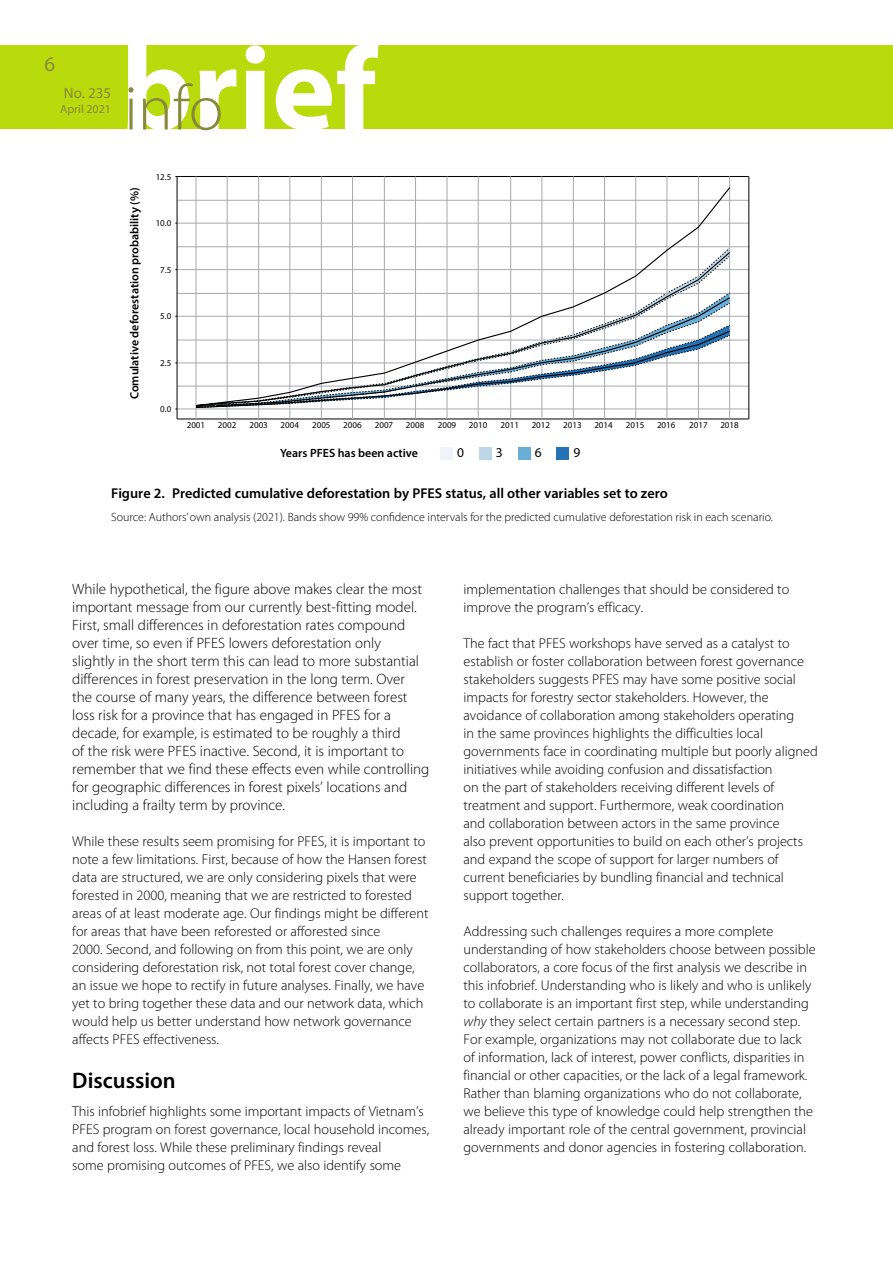
<style>
.page{position:relative;width:893px;height:1263px;background:#fff}
.page>*{position:absolute;margin:0;border:0;box-sizing:border-box;transform-origin:0 0}
.t1{font:600 22.5px "Myriad Pro";color:#000}
.t2{font:21px "Myriad Pro";color:#878a3b}
.t3{font:300 15px/18px "Myriad Pro";color:#000}
.t4{font:15px "Myriad Pro";color:#878a3b}
.t5{font:300 15px "Myriad Pro";color:#878a3b}
.t6{font:300 14.25px/18px "Myriad Pro";color:#000}
.t7{font:600 14.25px "Myriad Pro";color:#000}
.t8{font:13.5px "Myriad Pro";color:#000}
.t9{font:300 12px "Myriad Pro";color:#000}
.t10{font:600 12px "Myriad Pro";color:#000}
.t11{font:12px "Myriad Pro";color:#878a3b}
.t12{font:9px "Myriad Pro";color:#000}
.s1{font-style:italic}
</style>
<div class="page">
<div style="left:0;top:45px;width:893px;height:84px;background:#b9db0c"></div>
<svg style="left:128px;top:45px;width:250px;height:85px"></svg>
<hr style="left:177px;top:419px;width:572px;height:1px;background:#000">
<hr style="left:177px;top:409px;width:572px;height:1px;background:#a7a9ac">
<hr style="left:177px;top:386px;width:572px;height:1px;background:#a7a9ac">
<hr style="left:177px;top:363px;width:572px;height:1px;background:#a7a9ac">
<hr style="left:177px;top:340px;width:572px;height:1px;background:#a7a9ac">
<hr style="left:177px;top:316px;width:572px;height:1px;background:#a7a9ac">
<hr style="left:177px;top:293px;width:572px;height:1px;background:#a7a9ac">
<hr style="left:177px;top:269px;width:572px;height:1px;background:#a7a9ac">
<hr style="left:177px;top:246px;width:572px;height:1px;background:#a7a9ac">
<hr style="left:177px;top:223px;width:572px;height:1px;background:#a7a9ac">
<hr style="left:177px;top:200px;width:572px;height:1px;background:#a7a9ac">
<div style="left:440px;top:447px;width:13px;height:13px;background:#f0f3fa"></div>
<div style="left:479px;top:447px;width:12px;height:13px;background:#bed7e7"></div>
<div style="left:518px;top:447px;width:12px;height:13px;background:#6aadd6"></div>
<div style="left:556px;top:447px;width:13px;height:13px;background:#2372b5"></div>
<hr style="left:175px;top:176px;width:574px;height:1px;background:#000">
<hr style="left:177px;top:176px;width:1px;height:243px;background:#000">
<hr style="left:749px;top:176px;width:1px;height:243px;background:#000">
<hr style="left:729px;top:176px;width:1px;height:243px;background:#a7a9ac">
<hr style="left:698px;top:176px;width:1px;height:243px;background:#a7a9ac">
<hr style="left:667px;top:176px;width:1px;height:243px;background:#a7a9ac">
<hr style="left:635px;top:176px;width:1px;height:243px;background:#a7a9ac">
<hr style="left:604px;top:176px;width:1px;height:243px;background:#a7a9ac">
<hr style="left:573px;top:176px;width:1px;height:243px;background:#a7a9ac">
<hr style="left:542px;top:176px;width:1px;height:243px;background:#a7a9ac">
<hr style="left:510px;top:176px;width:1px;height:243px;background:#a7a9ac">
<hr style="left:478px;top:176px;width:1px;height:243px;background:#a7a9ac">
<hr style="left:447px;top:176px;width:1px;height:243px;background:#a7a9ac">
<hr style="left:415px;top:176px;width:1px;height:243px;background:#a7a9ac">
<hr style="left:384px;top:176px;width:1px;height:243px;background:#a7a9ac">
<hr style="left:352px;top:176px;width:1px;height:243px;background:#a7a9ac">
<hr style="left:321px;top:176px;width:1px;height:243px;background:#a7a9ac">
<hr style="left:290px;top:176px;width:1px;height:243px;background:#a7a9ac">
<hr style="left:258px;top:176px;width:1px;height:243px;background:#a7a9ac">
<hr style="left:227px;top:176px;width:1px;height:243px;background:#a7a9ac">
<hr style="left:196px;top:176px;width:1px;height:243px;background:#a7a9ac">
<svg style="left:195px;top:407px;width:536px;height:2px"></svg>
<svg style="left:195px;top:186px;width:536px;height:221px"></svg>
<h2 class="t2" style="left:45px;top:51px;width:12px">6</h2>
<p class="t5" style="left:73px;top:85px;width:39px">No. 20</p>
<p class="t11" style="left:60px;top:102px;width:52px">April 2021</p>
<p class="t4" style="left:64px;top:84px;width:49px">No. 235</p>
<p class="t10" style="left:127px;top:399px;width:213px;rotate:-90deg">Comulative deforestation probability (%)</p>
<p class="t12" style="left:156px;top:172px;width:17px">12.5</p>
<p class="t12" style="left:156px;top:218px;width:17px">10.0</p>
<p class="t12" style="left:160px;top:264px;width:13px">7.5</p>
<p class="t12" style="left:160px;top:311px;width:13px">5.0</p>
<p class="t12" style="left:160px;top:358px;width:13px">2.5</p>
<p class="t12" style="left:160px;top:403px;width:13px">0.0</p>
<p class="t12" style="left:187px;top:419px;width:20px">2001</p>
<p class="t12" style="left:218px;top:419px;width:20px">2002</p>
<p class="t12" style="left:249px;top:419px;width:20px">2003</p>
<p class="t12" style="left:281px;top:419px;width:20px">2004</p>
<p class="t12" style="left:312px;top:419px;width:20px">2005</p>
<p class="t12" style="left:343px;top:419px;width:20px">2006</p>
<p class="t12" style="left:375px;top:419px;width:20px">2007</p>
<p class="t12" style="left:406px;top:419px;width:20px">2008</p>
<p class="t12" style="left:438px;top:419px;width:20px">2009</p>
<p class="t12" style="left:469px;top:419px;width:20px">2010</p>
<p class="t12" style="left:500px;top:419px;width:20px">2011</p>
<p class="t12" style="left:532px;top:419px;width:20px">2012</p>
<p class="t12" style="left:563px;top:419px;width:20px">2013</p>
<p class="t12" style="left:594px;top:419px;width:20px">2014</p>
<p class="t12" style="left:626px;top:419px;width:20px">2015</p>
<p class="t12" style="left:657px;top:419px;width:20px">2016</p>
<p class="t12" style="left:689px;top:419px;width:20px">2017</p>
<p class="t12" style="left:720px;top:419px;width:20px">2018</p>
<p class="t8" style="left:496px;top:445px;width:8px">3</p>
<p class="t8" style="left:535px;top:445px;width:8px">6</p>
<p class="t8" style="left:573px;top:445px;width:8px">9</p>
<p class="t10" style="left:280px;top:445px;width:139px">Years PFES has been active</p>
<p class="t8" style="left:457px;top:445px;width:8px">0</p>
<p class="t7" style="left:111px;top:484px;width:558px">Figure 2. Predicted cumulative deforestation by PFES status, all other variables set to zero</p>
<p class="t9" style="left:111px;top:510px;width:663px">Source: Authors’ own analysis (2021). Bands show 99% confidence intervals for the predicted cumulative deforestation risk in each scenario.</p>
<p class="t3" style="left:72px;top:580px;width:359px">While hypothetical, the figure above makes clear the most important message from our currently best-fitting model.<br>First, small differences in deforestation rates compound over time, so even if PFES lowers deforestation only<br>slightly in the short term this can lead to more substantial differences in forest preservation in the long term. Over<br>the course of many years, the difference between forest loss risk for a province that has engaged in PFES for a decade, for example, is estimated to be roughly a third<br>of the risk were PFES inactive. Second, it is important to remember that we find these effects even while controlling for geographic differences in forest pixels’ locations and including a frailty term by province.</p>
<p class="t6" style="left:72px;top:832px;width:358px">While these results seem promising for PFES, it is important to note a few limitations. First, because of how the Hansen forest data are structured, we are only considering pixels that were forested in 2000, meaning that we are restricted to forested areas of at least moderate age. Our findings might be different for areas that have been reforested or afforested since<br>2000. Second, and following on from this point, we are only considering deforestation risk, not total forest cover change, an issue we hope to rectify in future analyses. Finally, we have yet to bring together these data and our network data, which would help us better understand how network governance affects PFES effectiveness.</p>
<h1 class="t1" style="left:72px;top:1066px;width:105px">Discussion</h1>
<p class="t6" style="left:72px;top:1102px;width:358px">This infobrief highlights some important impacts of Vietnam’s PFES program on forest governance, local household incomes, and forest loss. While these preliminary findings reveal<br>some promising outcomes of PFES, we also identify some</p>
<p class="t6" style="left:463px;top:580px;width:327px">implementation challenges that should be considered to improve the program’s efficacy.</p>
<p class="t6" style="left:463px;top:634px;width:356px">The fact that PFES workshops have served as a catalyst to establish or foster collaboration between forest governance stakeholders suggests PFES may have some positive social impacts for forestry sector stakeholders. However, the avoidance of collaboration among stakeholders operating<br>in the same provinces highlights the difficulties local governments face in coordinating multiple but poorly aligned initiatives while avoiding confusion and dissatisfaction<br>on the part of stakeholders receiving different levels of treatment and support. Furthermore, weak coordination<br>and collaboration between actors in the same province<br>also prevent opportunities to build on each other’s projects and expand the scope of support for larger numbers of current beneficiaries by bundling financial and technical support together.</p>
<p class="t6" style="left:463px;top:922px;width:354px">Addressing such challenges requires a more complete understanding of how stakeholders choose between possible collaborators, a core focus of the first analysis we describe in this infobrief. Understanding who is likely and who is unlikely to collaborate is an important first step, while understanding <span class="s1">why</span> they select certain partners is a necessary second step.<br>For example, organizations may not collaborate due to lack of information, lack of interest, power conflicts, disparities in financial or other capacities, or the lack of a legal framework.<br>Rather than blaming organizations who do not collaborate, we believe this type of knowledge could help strengthen the already important role of the central government, provincial governments and donor agencies in fostering collaboration.</p>
</div>
